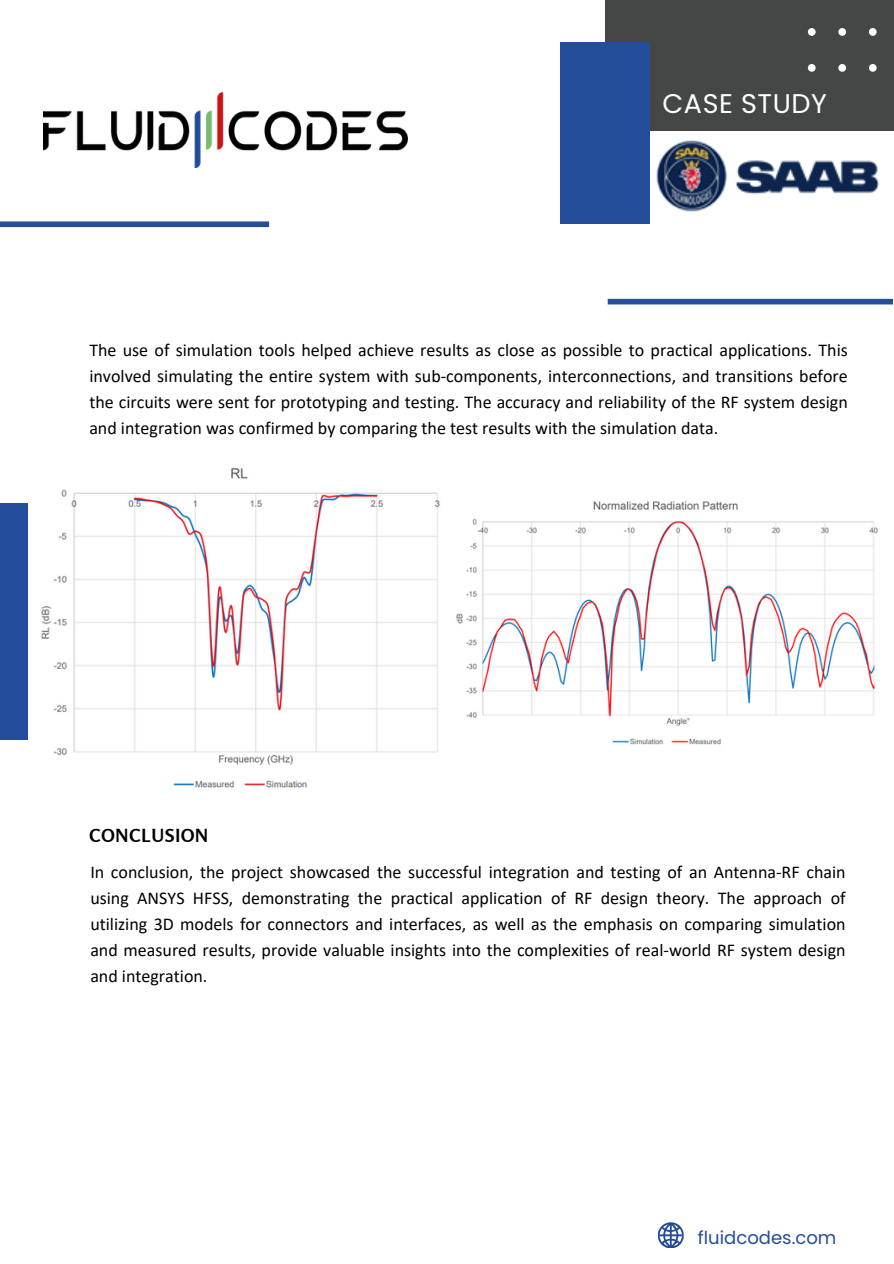
<style>
.page{position:relative;width:894px;height:1264px;background:#fff}
.page>*{position:absolute;margin:0;border:0;box-sizing:border-box;transform-origin:0 0}
.t1{font:27px "Poppins";letter-spacing:.02em;color:#fff}
.t2{font:18px/25.8px "Calibri";color:#000;text-align:justify}
.t3{font:18px "Poppins";color:#224d9c}
.t4{font:700 18px "Rosario";letter-spacing:.05em;color:#000}
</style>
<div class="page">
<div style="left:0;top:221px;width:269px;height:6px;background:#244e9c"></div>
<div style="left:0;top:503px;width:28px;height:236px;background:#244e9c"></div>
<div style="left:607px;top:299px;width:286px;height:5px;background:#244e9c"></div>
<div style="left:605px;top:0;width:287px;height:131px;background:#454747"></div>
<div style="left:560px;top:43px;width:89px;height:181px;background:#244e9c"></div>
<svg style="left:807px;top:28px;width:69px;height:44px"></svg>
<img style="left:43px;top:93px;width:364px;height:74px">
<svg style="left:658px;top:1222px;width:25px;height:26px"></svg>
<img style="left:656px;top:140px;width:223px;height:72px">
<img style="left:41px;top:468px;width:399px;height:320px">
<img style="left:456px;top:501px;width:422px;height:244px">
<h1 class="t1" style="left:662px;top:84px;width:166px">CASE STUDY</h1>
<p class="t2" style="left:89px;top:338px;width:759px">The use of simulation tools helped achieve results as close as possible to practical applications. This involved simulating the entire system with sub-components, interconnections, and transitions before the circuits were sent for prototyping and testing. The accuracy and reliability of the RF system design and integration was confirmed by comparing the test results with the simulation data.</p>
<p class="t4" style="left:89px;top:824px;width:120px">CONCLUSION</p>
<p class="t2" style="left:90px;top:860px;width:756px">In conclusion, the project showcased the successful integration and testing of an Antenna-RF chain using ANSYS HFSS, demonstrating the practical application of RF design theory. The approach of utilizing 3D models for connectors and interfaces, as well as the emphasis on comparing simulation and measured results, provide valuable insights into the complexities of real-world RF system design and integration.</p>
<p class="t3" style="left:697px;top:1225px;width:140px">fluidcodes.com</p>
</div>
